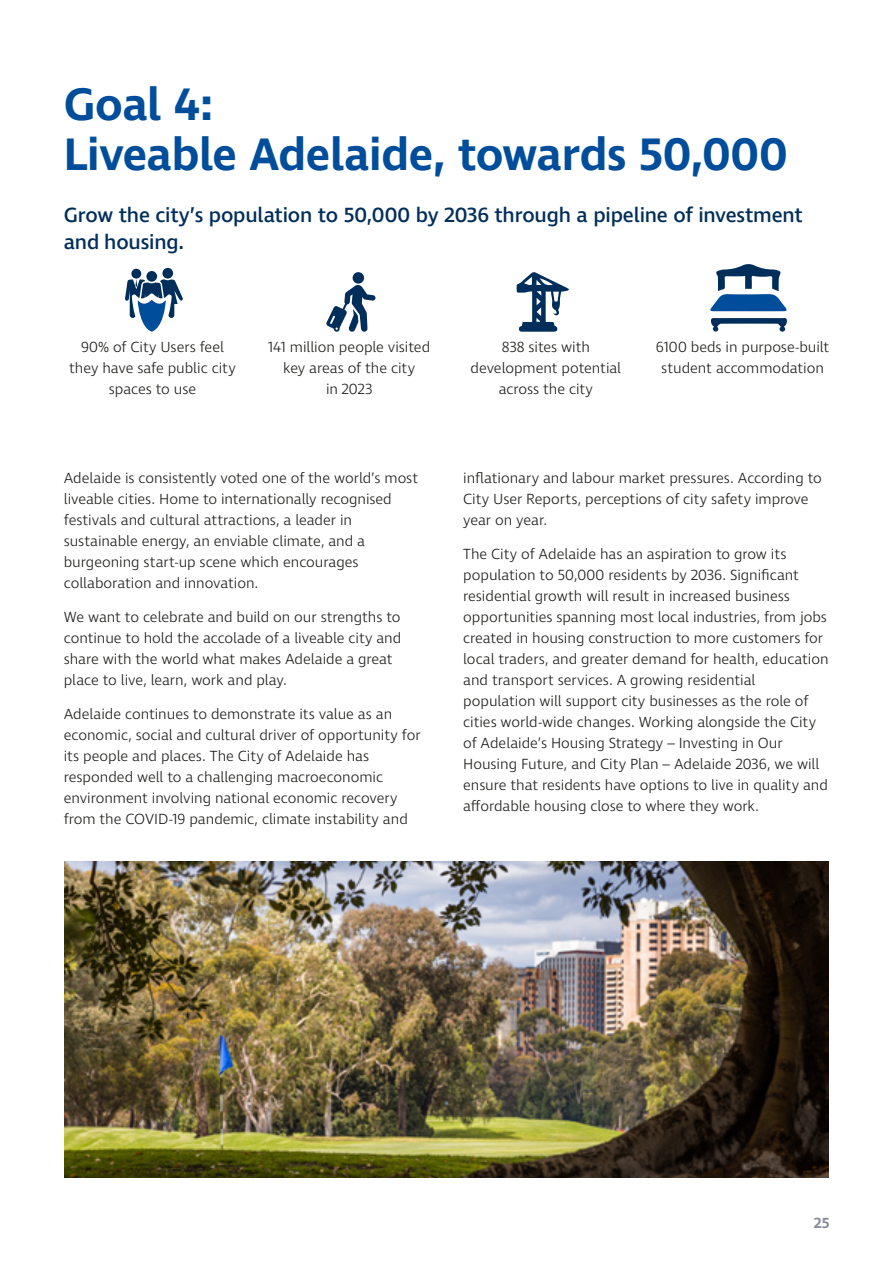
<style>
.page{position:relative;width:893px;height:1263px;background:#fff}
.page>*{position:absolute;margin:0;border:0;box-sizing:border-box;transform-origin:0 0}
._02_Main_Heading{font:600 46.5px/49.5px "Ingra";letter-spacing:-.015em;color:#004e9b}
._04_Subhead_2{font:500 21px/27px "Ingra";letter-spacing:-.01em;color:#002e5a}
._01_Body_Copy{font:300 15px/21px "Ingra";letter-spacing:-.005em;color:#1d1d1b}
.t1{font:600 15px "Ingra";color:#878d99}
</style>
<div class="page">
<div style="left:131px;top:269px;width:10px;height:10px;background:#002e5a;border-radius:50%"></div>
<div style="left:146px;top:271px;width:11px;height:11px;background:#002e5a;border-radius:50%"></div>
<div style="left:162px;top:268px;width:11px;height:11px;background:#002e5a;border-radius:50%"></div>
<svg style="left:125px;top:279px;width:58px;height:53px"></svg>
<svg style="left:326px;top:272px;width:50px;height:60px"></svg>
<svg style="left:517px;top:272px;width:52px;height:60px"></svg>
<svg style="left:710px;top:264px;width:77px;height:47px"></svg>
<svg style="left:711px;top:318px;width:76px;height:14px"></svg>
<img style="left:64px;top:861px;width:764px;height:317px">
<p class="_02_Main_Heading" style="left:64px;top:82px;width:726px">Goal 4:<br>Liveable Adelaide, towards 50,000</p>
<p class="_04_Subhead_2" style="left:64px;top:203px;width:741px">Grow the city’s population to 50,000 by 2036 through a pipeline of investment and housing.</p>
<p class="_01_Body_Copy" style="left:69px;top:337px;width:168px;text-align:center">90% of City Users feel they have safe public city spaces to use</p>
<p class="_01_Body_Copy" style="left:268px;top:337px;width:163px;text-align:center">141 million people visited key areas of the city<br>in 2023</p>
<p class="_01_Body_Copy" style="left:471px;top:337px;width:152px;text-align:center">838 sites with development potential across the city</p>
<p class="_01_Body_Copy" style="left:656px;top:337px;width:175px;text-align:center">6100 beds in purpose-built student accommodation</p>
<p class="_01_Body_Copy" style="left:64px;top:468px;width:356px">Adelaide is consistently voted one of the world’s most liveable cities. Home to internationally recognised festivals and cultural attractions, a leader in sustainable energy, an enviable climate, and a burgeoning start-up scene which encourages collaboration and innovation.</p>
<p class="_01_Body_Copy" style="left:64px;top:607px;width:339px">We want to celebrate and build on our strengths to continue to hold the accolade of a liveable city and share with the world what makes Adelaide a great place to live, learn, work and play.</p>
<p class="_01_Body_Copy" style="left:64px;top:704px;width:358px">Adelaide continues to demonstrate its value as an economic, social and cultural driver of opportunity for its people and places. The City of Adelaide has responded well to a challenging macroeconomic environment involving national economic recovery from the COVID-19 pandemic, climate instability and</p>
<p class="_01_Body_Copy" style="left:463px;top:468px;width:360px">inflationary and labour market pressures. According to<br>City User Reports, perceptions of city safety improve year on year.</p>
<p class="_01_Body_Copy" style="left:463px;top:544px;width:367px">The City of Adelaide has an aspiration to grow its population to 50,000 residents by 2036. Significant residential growth will result in increased business opportunities spanning most local industries, from jobs created in housing construction to more customers for local traders, and greater demand for health, education and transport services. A growing residential population will support city businesses as the role of cities world-wide changes. Working alongside the City of Adelaide’s Housing Strategy – Investing in Our Housing Future, and City Plan – Adelaide 2036, we will ensure that residents have options to live in quality and affordable housing close to where they work.</p>
<p class="t1" style="left:814px;top:1214px;width:17px">25</p>
</div>
